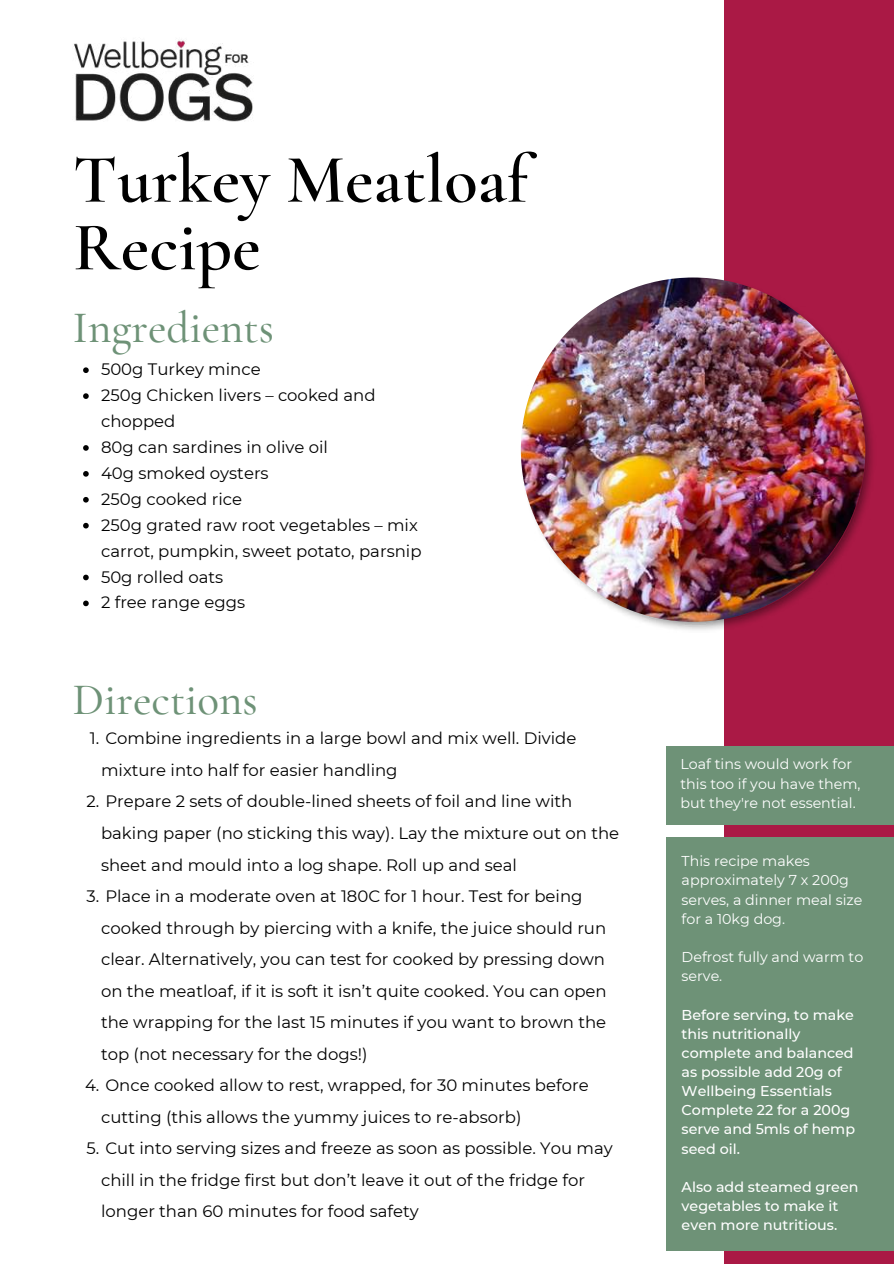
<style>
.page{position:relative;width:894px;height:1264px;background:#fff}
.page>*{position:absolute;margin:0;border:0;box-sizing:border-box;transform-origin:0 0}
.t1{font:600 69px/67.5px "Cormorant Garamond";color:#000}
.t2{font:500 45px "Cormorant Garamond";color:#6e9277}
.t3{font:16.5px/31.5px "Montserrat";color:#000}
.t4{font:500 14.25px/19.2px "Montserrat";color:#fff}
.t5{font:14.25px/19.2px "Montserrat";color:#fff}
</style>
<div class="page">
<div style="left:723px;top:0;width:170px;height:1263px;background:#aa1945"></div>
<img style="left:539px;top:277px;width:334px;height:355px">
<img style="left:520px;top:277px;width:345px;height:345px;border-radius:50%">
<img style="left:74px;top:40px;width:179px;height:82px">
<div style="left:666px;top:837px;width:227px;height:414px;background:#6e9277"></div>
<div style="left:666px;top:745px;width:227px;height:79px;background:#6e9277"></div>
<svg style="left:83px;top:367px;width:6px;height:6px"></svg>
<svg style="left:83px;top:393px;width:6px;height:6px"></svg>
<svg style="left:83px;top:445px;width:6px;height:6px"></svg>
<svg style="left:83px;top:471px;width:6px;height:5px"></svg>
<svg style="left:83px;top:497px;width:6px;height:5px"></svg>
<svg style="left:83px;top:523px;width:6px;height:5px"></svg>
<svg style="left:83px;top:574px;width:6px;height:6px"></svg>
<svg style="left:83px;top:600px;width:6px;height:6px"></svg>
<h1 class="t1" style="left:73px;top:146px;width:456px">Turkey Meatloaf<br>Recipe</h1>
<h2 class="t2" style="left:73px;top:300px;width:202px">Ingredients</h2>
<p class="t3" style="left:101px;top:356px;width:322px;line-height:26px">500g Turkey mince<br>250g Chicken livers – cooked and chopped<br>80g can sardines in olive oil<br>40g smoked oysters<br>250g cooked rice<br>250g grated raw root vegetables – mix carrot, pumpkin, sweet potato, parsnip<br>50g rolled oats<br>2 free range eggs</p>
<h2 class="t2" style="left:73px;top:672px;width:186px">Directions</h2>
<p class="t3" style="left:101px;top:722px;width:476px;text-indent:-11px">1. Combine ingredients in a large bowl and mix well. Divide mixture into half for easier handling</p>
<p class="t3" style="left:101px;top:785px;width:519px;text-indent:-14px">2. Prepare 2 sets of double-lined sheets of foil and line with baking paper (no sticking this way). Lay the mixture out on the sheet and mould into a log shape. Roll up and seal</p>
<p class="t3" style="left:101px;top:880px;width:507px;text-indent:-14px">3. Place in a moderate oven at 180C for 1 hour. Test for being cooked through by piercing with a knife, the juice should run clear. Alternatively, you can test for cooked by pressing down on the meatloaf, if it is soft it isn’t quite cooked. You can open the wrapping for the last 15 minutes if you want to brown the top (not necessary for the dogs!)</p>
<p class="t3" style="left:101px;top:1069px;width:489px;text-indent:-16px">4. Once cooked allow to rest, wrapped, for 30 minutes before cutting (this allows the yummy juices to re-absorb)</p>
<p class="t3" style="left:101px;top:1132px;width:513px;text-indent:-14px">5. Cut into serving sizes and freeze as soon as possible. You may chill in the fridge first but don’t leave it out of the fridge for longer than 60 minutes for food safety</p>
<p class="t5" style="left:680px;top:754px;width:182px">Loaf tins would work for this too if you have them, but they're not essential.</p>
<p class="t5" style="left:681px;top:851px;width:182px">This recipe makes approximately 7 x 200g serves, a dinner meal size for a 10kg dog.</p>
<p class="t5" style="left:681px;top:947px;width:183px">Defrost fully and warm to serve.</p>
<p class="t4" style="left:681px;top:1004px;width:175px">Before serving, to make this nutritionally complete and balanced as possible add 20g of<br>Wellbeing Essentials<br>Complete 22 for a 200g serve and 5mls of hemp seed oil.</p>
<p class="t4" style="left:681px;top:1177px;width:178px">Also add steamed green vegetables to make it even more nutritious.</p>
</div>
